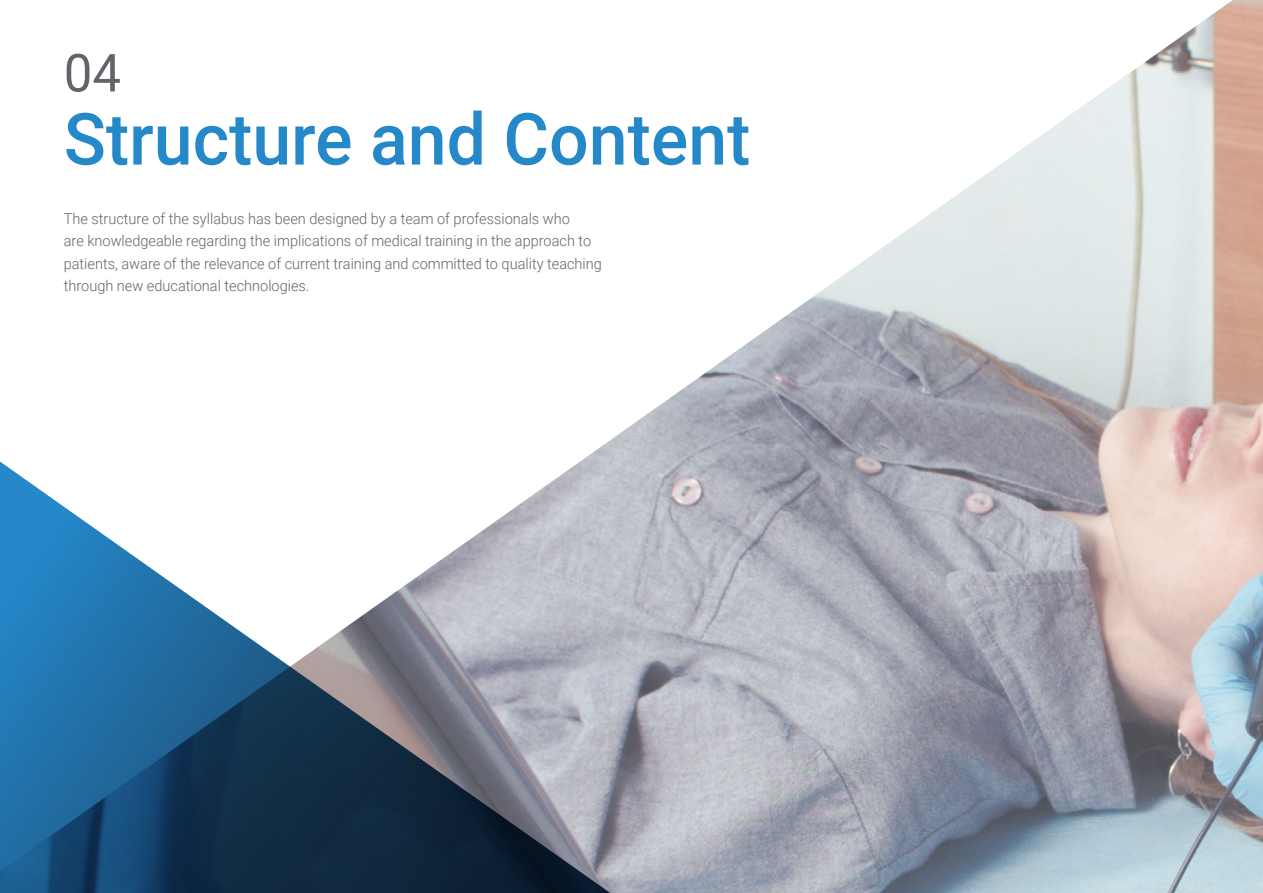
<style>
.page{position:relative;width:1263px;height:893px;background:#fff}
.page>*{position:absolute;margin:0;border:0;box-sizing:border-box;transform-origin:0 0}
.t1{font:500 72px "Roboto";color:#2488c9}
.t2{font:52.5px "Roboto";color:#61646a}
.t3{font:300 15px/22.5px "Roboto";color:#61646a}
</style>
<div class="page">
<img style="left:602px;top:0;width:661px;height:893px">
<svg style="left:0;top:446px;width:640px;height:447px"></svg>
<h2 class="t2" style="left:64px;top:36px;width:59px">04</h2>
<h1 class="t1" style="left:64px;top:89px;width:688px">Structure and Content</h1>
<p class="t3" style="left:64px;top:207px;width:540px">The structure of the syllabus has been designed by a team of professionals who<br>are knowledgeable regarding the implications of medical training in the approach to patients, aware of the relevance of current training and committed to quality teaching through new educational technologies.</p>
</div>
